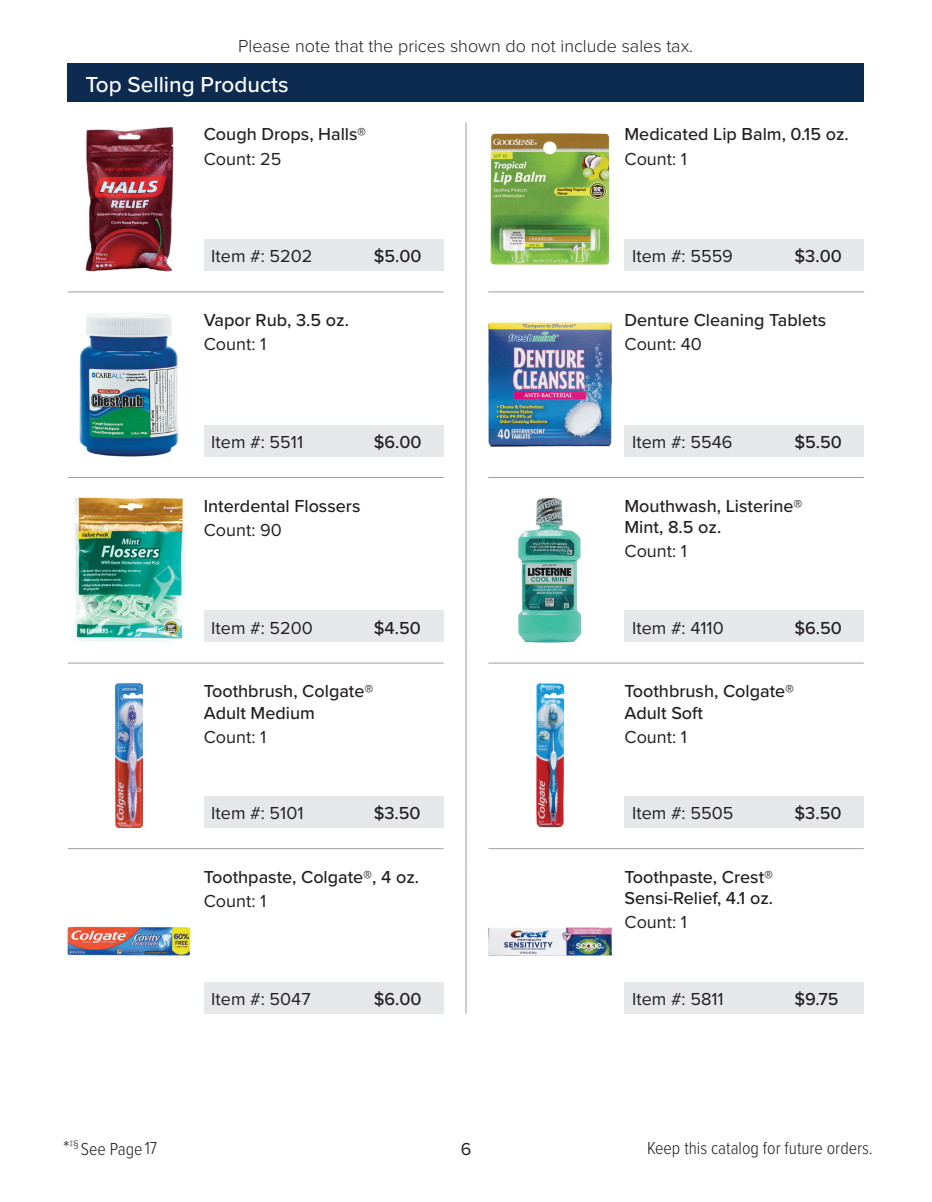
<style>
.page{position:relative;width:932px;height:1202px;background:#fff}
.page>*{position:absolute;margin:0;border:0;box-sizing:border-box;transform-origin:0 0}
.pag_category_image_main{font:500 22.5px "Proxima Nova";color:#fff}
.pag_descrption{font:500 18px/21.6px "Proxima Nova";color:#231f20}
.pag_item{font:18px "Proxima Nova";color:#231f20}
.pag_desc_information{font:18px "Proxima Nova";color:#231f20}
.pag_price{font:500 18px "Proxima Nova";color:#231f20}
.t1{font:300 18px "Proxima Nova";color:#231f20}
.t2{font:300 18px "Proxima Nova Cond";color:#231f20}
.s1{font-family:"Proxima Nova";font-size:19.5px}
</style>
<div class="page">
<hr style="left:465px;top:271px;width:1px;height:37px;background:#9d9fa2">
<hr style="left:465px;top:122px;width:1px;height:149px;background:#9d9fa2">
<div style="left:204px;top:240px;width:239px;height:31px;background:#e6e7e9"></div>
<img style="left:85px;top:127px;width:88px;height:144px">
<hr style="left:68px;top:292px;width:375px;height:1px;background:#9d9fa2">
<hr style="left:488px;top:292px;width:376px;height:1px;background:#9d9fa2">
<div style="left:624px;top:240px;width:240px;height:31px;background:#e6e7e9"></div>
<img style="left:490px;top:133px;width:120px;height:132px">
<hr style="left:465px;top:308px;width:1px;height:149px;background:#9d9fa2">
<hr style="left:465px;top:457px;width:1px;height:36px;background:#9d9fa2">
<div style="left:204px;top:425px;width:239px;height:31px;background:#e6e7e9"></div>
<img style="left:80px;top:313px;width:98px;height:144px">
<hr style="left:68px;top:477px;width:375px;height:1px;background:#9d9fa2">
<hr style="left:488px;top:477px;width:375px;height:1px;background:#9d9fa2">
<div style="left:624px;top:425px;width:240px;height:31px;background:#e6e7e9"></div>
<img style="left:488px;top:322px;width:123px;height:124px">
<hr style="left:465px;top:493px;width:1px;height:149px;background:#9d9fa2">
<hr style="left:465px;top:642px;width:1px;height:37px;background:#9d9fa2">
<div style="left:204px;top:611px;width:239px;height:31px;background:#e6e7e9"></div>
<img style="left:73px;top:498px;width:113px;height:144px">
<hr style="left:68px;top:663px;width:375px;height:1px;background:#9d9fa2">
<hr style="left:488px;top:663px;width:375px;height:1px;background:#9d9fa2">
<div style="left:624px;top:611px;width:240px;height:31px;background:#e6e7e9"></div>
<img style="left:518px;top:498px;width:63px;height:144px">
<hr style="left:465px;top:679px;width:1px;height:149px;background:#9d9fa2">
<hr style="left:465px;top:828px;width:1px;height:36px;background:#9d9fa2">
<div style="left:204px;top:796px;width:239px;height:31px;background:#e6e7e9"></div>
<img style="left:115px;top:683px;width:28px;height:145px">
<hr style="left:68px;top:848px;width:375px;height:1px;background:#9d9fa2">
<hr style="left:488px;top:848px;width:375px;height:1px;background:#9d9fa2">
<div style="left:624px;top:796px;width:240px;height:31px;background:#e6e7e9"></div>
<img style="left:536px;top:683px;width:27px;height:145px">
<hr style="left:465px;top:864px;width:1px;height:149px;background:#9d9fa2">
<div style="left:204px;top:982px;width:239px;height:31px;background:#e6e7e9"></div>
<img style="left:68px;top:926px;width:123px;height:29px">
<div style="left:624px;top:982px;width:240px;height:31px;background:#e6e7e9"></div>
<img style="left:488px;top:927px;width:123px;height:28px">
<div style="left:68px;top:63px;width:796px;height:39px;background:#0d2b51"></div>
<p class="t1" style="left:238px;top:32px;width:456px">Please note that the prices shown do not include sales tax.</p>
<p class="pag_category_image_main" style="left:85px;top:67px;width:205px">Top Selling Products</p>
<p class="pag_descrption" style="left:204px;top:123px;width:164px">Cough Drops, Halls®</p>
<p class="pag_desc_information" style="left:204px;top:145px;width:79px">Count: 25</p>
<p class="pag_descrption" style="left:624px;top:123px;width:226px">Medicated Lip Balm, 0.15 oz.</p>
<p class="pag_desc_information" style="left:624px;top:145px;width:64px">Count: 1</p>
<p class="pag_item" style="left:211px;top:243px;width:103px">Item #: 5202</p>
<p class="pag_price" style="left:374px;top:243px;width:49px">$5.00</p>
<p class="pag_item" style="left:632px;top:243px;width:102px">Item #: 5559</p>
<p class="pag_price" style="left:794px;top:243px;width:49px">$3.00</p>
<p class="pag_descrption" style="left:204px;top:308px;width:147px">Vapor Rub, 3.5 oz.</p>
<p class="pag_desc_information" style="left:204px;top:331px;width:64px">Count: 1</p>
<p class="pag_descrption" style="left:624px;top:308px;width:203px">Denture Cleaning Tablets</p>
<p class="pag_desc_information" style="left:624px;top:331px;width:79px">Count: 40</p>
<p class="pag_item" style="left:211px;top:428px;width:93px">Item #: 5511</p>
<p class="pag_price" style="left:374px;top:428px;width:49px">$6.00</p>
<p class="pag_item" style="left:632px;top:428px;width:102px">Item #: 5546</p>
<p class="pag_price" style="left:794px;top:428px;width:49px">$5.50</p>
<p class="pag_descrption" style="left:204px;top:494px;width:158px">Interdental Flossers</p>
<p class="pag_desc_information" style="left:204px;top:516px;width:80px">Count: 90</p>
<p class="pag_descrption" style="left:624px;top:494px;width:179px">Mouthwash, Listerine®<br>Mint, 8.5 oz.</p>
<p class="pag_desc_information" style="left:624px;top:538px;width:64px">Count: 1</p>
<p class="pag_item" style="left:211px;top:614px;width:103px">Item #: 5200</p>
<p class="pag_price" style="left:374px;top:614px;width:49px">$4.50</p>
<p class="pag_item" style="left:632px;top:614px;width:93px">Item #: 4110</p>
<p class="pag_price" style="left:794px;top:614px;width:49px">$6.50</p>
<p class="pag_descrption" style="left:204px;top:679px;width:171px">Toothbrush, Colgate®<br>Adult Medium</p>
<p class="pag_desc_information" style="left:204px;top:723px;width:64px">Count: 1</p>
<p class="pag_descrption" style="left:624px;top:679px;width:171px">Toothbrush, Colgate®<br>Adult Soft</p>
<p class="pag_desc_information" style="left:624px;top:723px;width:64px">Count: 1</p>
<p class="pag_item" style="left:211px;top:799px;width:94px">Item #: 5101</p>
<p class="pag_price" style="left:374px;top:799px;width:48px">$3.50</p>
<p class="pag_item" style="left:632px;top:799px;width:103px">Item #: 5505</p>
<p class="pag_price" style="left:794px;top:799px;width:48px">$3.50</p>
<p class="pag_descrption" style="left:204px;top:865px;width:217px">Toothpaste, Colgate®, 4 oz.</p>
<p class="pag_desc_information" style="left:204px;top:887px;width:64px">Count: 1</p>
<p class="pag_descrption" style="left:624px;top:865px;width:150px">Toothpaste, Crest®<br>Sensi-Relief, 4.1 oz.</p>
<p class="pag_desc_information" style="left:624px;top:909px;width:64px">Count: 1</p>
<p class="pag_item" style="left:211px;top:985px;width:101px">Item #: 5047</p>
<p class="pag_price" style="left:374px;top:985px;width:49px">$6.00</p>
<p class="pag_item" style="left:632px;top:985px;width:93px">Item #: 5811</p>
<p class="pag_price" style="left:794px;top:985px;width:46px">$9.75</p>
<p class="t2" style="left:63px;top:1135px;width:96px"><span class="s1">*</span><sup>‡§</sup> See Page 17</p>
<p class="pag_item" style="left:460px;top:1135px;width:12px">6</p>
<p class="t2" style="left:647px;top:1135px;width:227px">Keep this catalog for future orders.</p>
</div>
